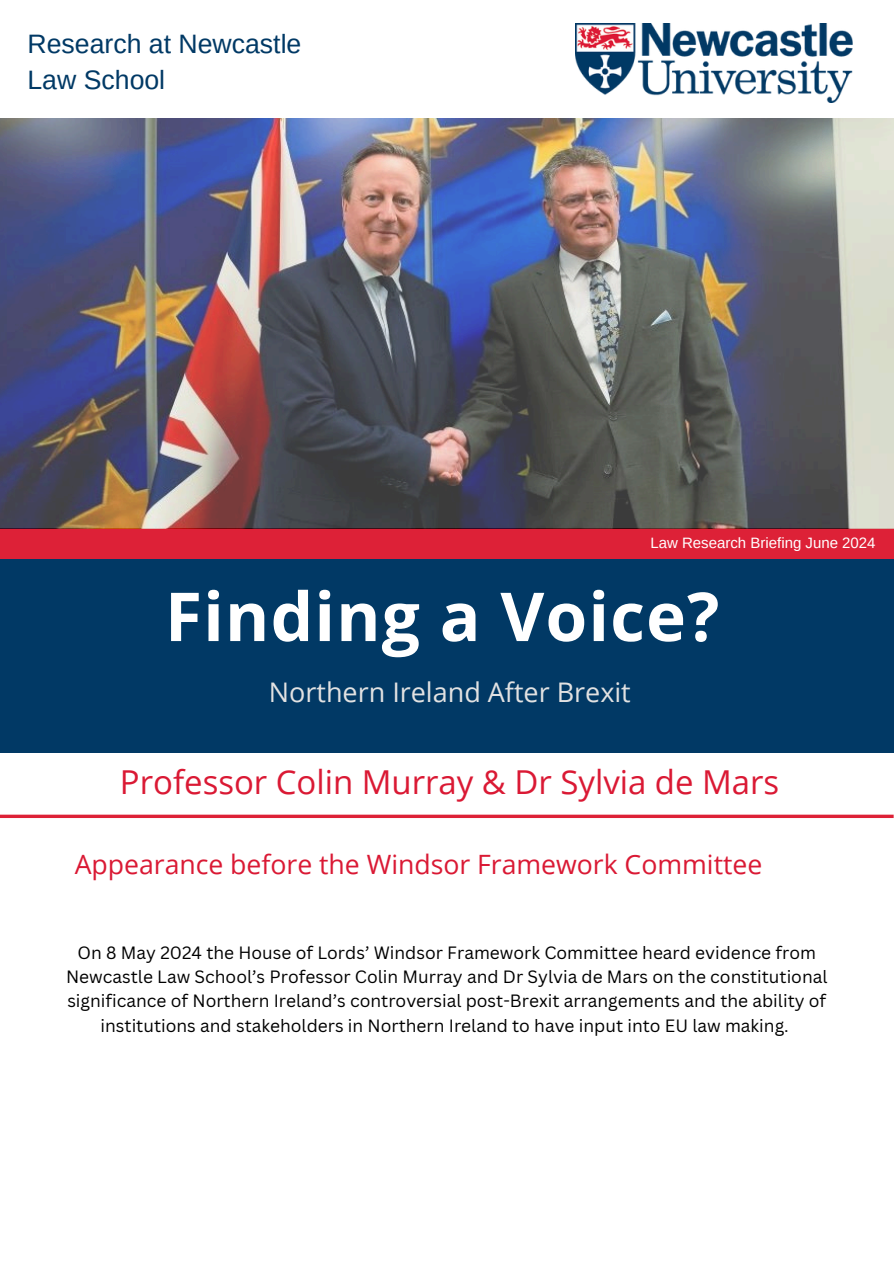
<style>
.page{position:relative;width:894px;height:1264px;background:#fff}
.page>*{position:absolute;margin:0;border:0;box-sizing:border-box;transform-origin:0 0}
.t1{font:700 67.5px "Open Sans";letter-spacing:.015em;color:#fff}
.t2{font:33px "Open Sans";color:#da1934}
.t3{font:27px "Open Sans";color:#e2e2e2}
.t4{font:26.7px/36.9px "Arimo";color:#013965}
.t5{font:26.55px "Open Sans";color:#da1934}
.t6{font:17.4px/24.3px "Canva Sans";color:#000;text-align:center}
.t7{font:15px "Arimo";color:#fff}
</style>
<div class="page">
<img style="left:575px;top:23px;width:276px;height:79px">
<div style="left:0;top:528px;width:893px;height:36px;background:#dd2137"></div>
<div style="left:0;top:559px;width:893px;height:193px;background:#013965"></div>
<svg style="left:0;top:814px;width:893px;height:4px;fill:#dd2137"></svg>
<img style="left:0;top:119px;width:893px;height:409px">
<h3 class="t4" style="left:27px;top:25px;width:275px">Research at Newcastle<br>Law School</h3>
<p class="t7" style="left:650px;top:534px;width:227px">Law Research Briefing June 2024</p>
<p class="t1" style="left:165px;top:569px;width:555px">Finding a Voice?</p>
<h1 class="t3" style="left:269px;top:673px;width:363px">Northern Ireland After Brexit</h1>
<h3 class="t2" style="left:120px;top:758px;width:660px">Professor Colin Murray &amp; Dr Sylvia de Mars</h3>
<h2 class="t5" style="left:75px;top:845px;width:688px">Appearance before the Windsor Framework Committee</h2>
<h3 class="t6" style="left:66px;top:939px;width:762px">On 8 May 2024 the House of Lords’ Windsor Framework Committee heard evidence from Newcastle Law School’s Professor Colin Murray and Dr Sylvia de Mars on the constitutional significance of Northern Ireland’s controversial post-Brexit arrangements and the ability of institutions and stakeholders in Northern Ireland to have input into EU law making.</h3>
</div>
